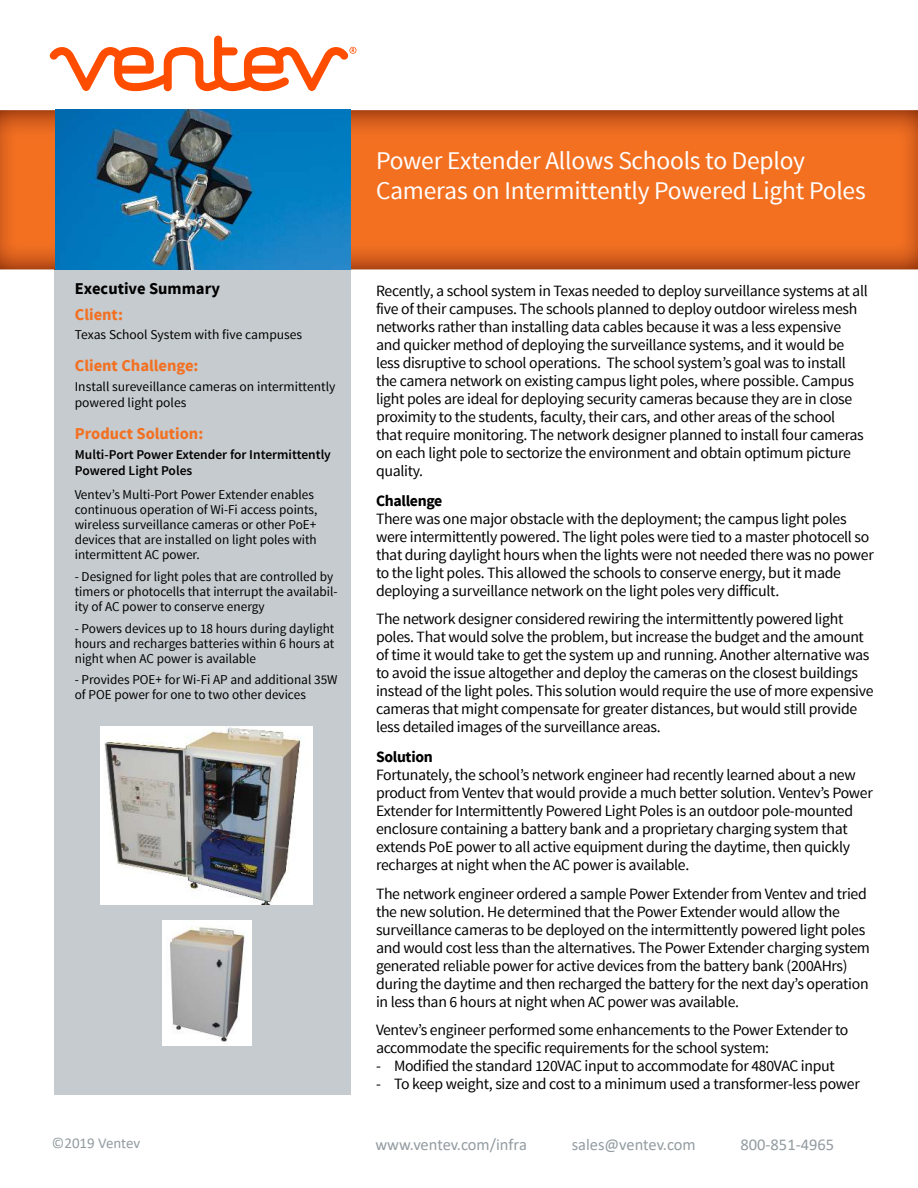
<style>
.page{position:relative;width:918px;height:1188px;background:#fff}
.page>*{position:absolute;margin:0;border:0;box-sizing:border-box;transform-origin:0 0}
.t1{font:25.5px/30px "Source Sans Pro";letter-spacing:-.01em;color:#fff}
.t2{font:16.5px "Calibri";color:#939ca1}
.t3{font:700 16.5px "Source Sans Pro";color:#f37021}
.t4{font:700 16.5px "Source Sans Pro";color:#000}
.t5{font:15.75px/18px "Source Sans Pro";letter-spacing:-.02em;color:#000}
.t6{font:700 15.75px "Source Sans Pro";letter-spacing:-.02em;color:#000}
.t7{font:15px "Calibri";letter-spacing:-.005em;color:#939ca1}
.t8{font:13.5px/15px "Source Sans Pro";color:#000}
.t9{font:600 13.5px/16.5px "Source Sans Pro";color:#000}
</style>
<div class="page">
<div style="left:54px;top:264px;width:297px;height:831px;background:#c5cbcf"></div>
<img style="left:0;top:110px;width:918px;height:159px">
<svg style="left:50px;top:36px;width:306px;height:55px"></svg>
<img style="left:55px;top:110px;width:296px;height:160px">
<img style="left:100px;top:726px;width:213px;height:179px">
<img style="left:163px;top:920px;width:88px;height:125px">
<p class="t4" style="left:75px;top:283px;width:147px">Executive Summary</p>
<p class="t3" style="left:75px;top:308px;width:50px">Client:</p>
<p class="t8" style="left:75px;top:329px;width:229px">Texas School System with five campuses</p>
<p class="t3" style="left:75px;top:359px;width:125px">Client Challenge:</p>
<p class="t8" style="left:75px;top:379px;width:262px;line-height:16.5px">Install sureveillance cameras on intermittently powered light poles</p>
<p class="t3" style="left:75px;top:427px;width:130px">Product Solution:</p>
<p class="t9" style="left:75px;top:447px;width:258px">Multi-Port Power Extender for Intermittently<br>Powered Light Poles</p>
<p class="t8" style="left:75px;top:488px;width:244px">Ventev’s Multi-Port Power Extender enables continuous operation of Wi-Fi access points, wireless surveillance cameras or other PoE+ devices that are installed on light poles with intermittent AC power.</p>
<p class="t8" style="left:75px;top:570px;width:264px">- Designed for light poles that are controlled by timers or photocells that interrupt the availabil&shy;ity of AC power to conserve energy</p>
<p class="t8" style="left:75px;top:622px;width:261px;text-align:justify">- Powers devices up to 18 hours during daylight hours and recharges batteries within 6 hours at night when AC power is available</p>
<p class="t8" style="left:75px;top:673px;width:264px">- Provides POE+ for Wi-Fi AP and additional 35W of POE power for one to two other devices</p>
<h1 class="t1" style="left:376px;top:148px;width:491px">Power Extender Allows Schools to Deploy<br>Cameras on Intermittently Powered Light Poles</h1>
<p class="t5" style="left:376px;top:283px;width:493px">Recently, a school system in Texas needed to deploy surveillance systems at all five of their campuses. The schools planned to deploy outdoor wireless mesh networks rather than installing data cables because it was a less expensive and quicker method of deploying the surveillance systems, and it would be less disruptive to school operations. The school system’s goal was to install the camera network on existing campus light poles, where possible. Campus light poles are ideal for deploying security cameras because they are in close proximity to the students, faculty, their cars, and other areas of the school<br>that require monitoring. The network designer planned to install four cameras on each light pole to sectorize the environment and obtain optimum picture quality.</p>
<p class="t6" style="left:376px;top:494px;width:68px">Challenge</p>
<p class="t5" style="left:376px;top:511px;width:499px">There was one major obstacle with the deployment; the campus light poles were intermittently powered. The light poles were tied to a master photocell so that during daylight hours when the lights were not needed there was no power to the light poles. This allowed the schools to conserve energy, but it made deploying a surveillance network on the light poles very difficult.</p>
<p class="t5" style="left:376px;top:611px;width:499px">The network designer considered rewiring the intermittently powered light poles. That would solve the problem, but increase the budget and the amount of time it would take to get the system up and running. Another alternative was to avoid the issue altogether and deploy the cameras on the closest buildings instead of the light poles. This solution would require the use of more expensive cameras that might compensate for greater distances, but would still provide less detailed images of the surveillance areas.</p>
<p class="t6" style="left:376px;top:751px;width:58px">Solution</p>
<p class="t5" style="left:376px;top:767px;width:498px">Fortunately, the school’s network engineer had recently learned about a new product from Ventev that would provide a much better solution. Ventev’s Power Extender for Intermittently Powered Light Poles is an outdoor pole-mounted enclosure containing a battery bank and a proprietary charging system that extends PoE power to all active equipment during the daytime, then quickly recharges at night when the AC power is available.</p>
<p class="t5" style="left:376px;top:886px;width:496px">The network engineer ordered a sample Power Extender from Ventev and tried the new solution. He determined that the Power Extender would allow the surveillance cameras to be deployed on the intermittently powered light poles and would cost less than the alternatives. The Power Extender charging system generated reliable power for active devices from the battery bank (200AHrs) during the daytime and then recharged the battery for the next day’s operation in less than 6 hours at night when AC power was available.</p>
<p class="t5" style="left:376px;top:1022px;width:474px">Ventev’s engineer performed some enhancements to the Power Extender to accommodate the specific requirements for the school system:</p>
<p class="t5" style="left:376px;top:1058px;width:460px">- Modified the standard 120VAC input to accommodate for 480VAC input</p>
<p class="t5" style="left:376px;top:1076px;width:485px">- To keep weight, size and cost to a minimum used a transformer-less power</p>
<p class="t7" style="left:52px;top:1138px;width:90px">©2019 Ventev</p>
<p class="t2" style="left:375px;top:1138px;width:153px">www.ventev.com/infra</p>
<p class="t2" style="left:572px;top:1138px;width:126px">sales@ventev.com</p>
<p class="t2" style="left:740px;top:1138px;width:95px">800-851-4965</p>
</div>
